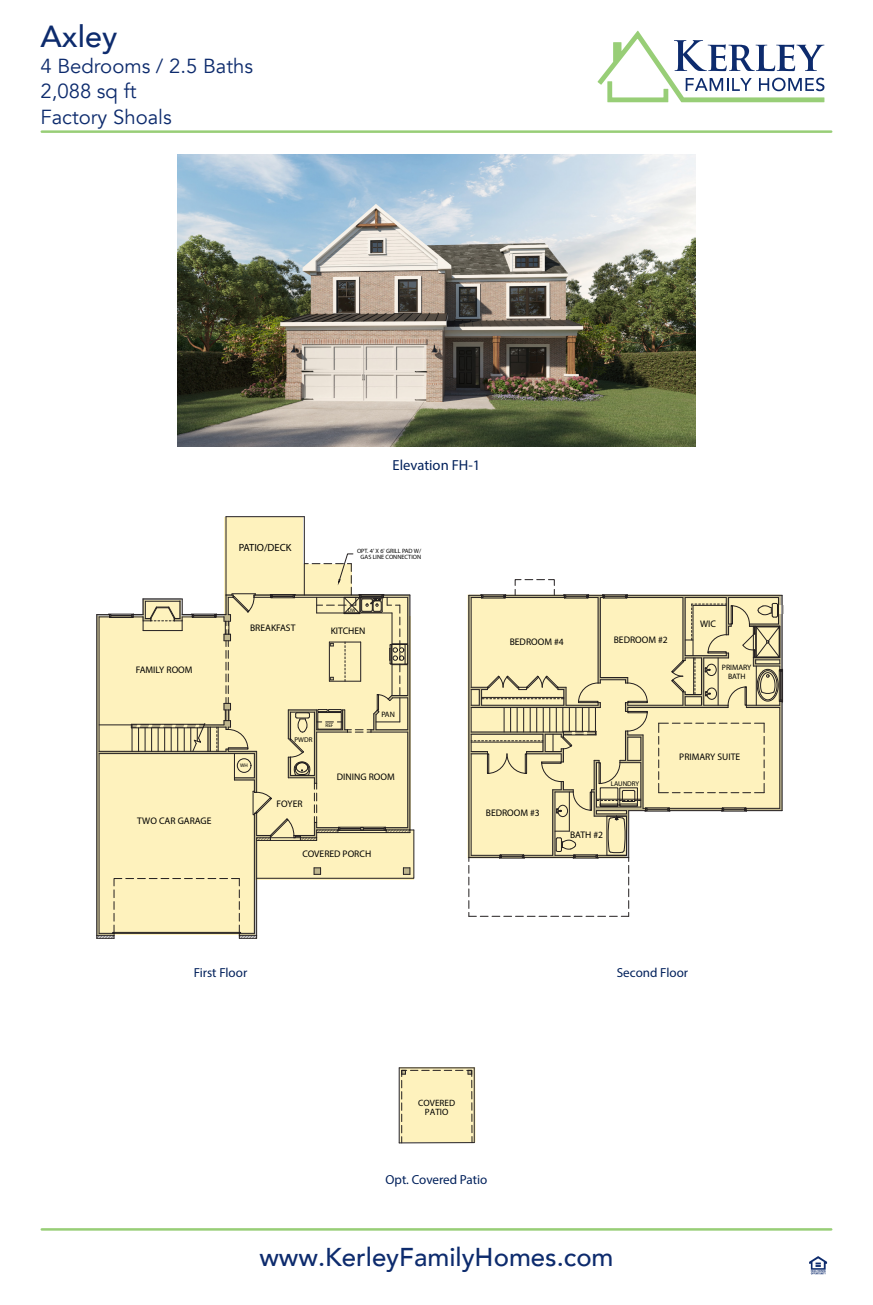
<style>
.page{position:relative;width:873px;height:1305px;background:#fff}
.page>*{position:absolute;margin:0;border:0;box-sizing:border-box;transform-origin:0 0}
.t1{font:500 30.45px "Avenir";color:#0d2b6d}
.t2{font:500 25.75px "Avenir";color:#0d2b6d}
.t3{font:20.3px "Avenir";color:#0d2b6d}
.t4{font:14.6px "Myriad Pro";color:#00205b}
.t5{font:13.1px "Myriad Pro";color:#00205b}
.t6{font:10.45px "Myriad Pro";color:#000}
.t7{font:9.55px "Myriad Pro";color:#000}
.t8{font:9.15px/9.2px "Myriad Pro";color:#000100;text-align:center}
.t9{font:7.85px/9.4px "Myriad Pro";color:#000;text-align:center}
.t10{font:6.95px "Myriad Pro";color:#000}
.t11{font:6.2px/5.5px "Myriad Pro";color:#000;text-align:center}
.t12{font:5.2px "Myriad Pro";color:#000}
</style>
<div class="page">
<svg style="left:809px;top:1256px;width:18px;height:18px"></svg>
<hr style="left:42px;top:1228px;width:789px;height:3px;background:#98ce77">
<svg style="left:598px;top:31px;width:226px;height:71px"></svg>
<hr style="left:42px;top:130px;width:789px;height:3px;background:#98ce77">
<img style="left:177px;top:155px;width:519px;height:292px">
<div style="left:225px;top:517px;width:78px;height:141px;background:#fef2bd"></div>
<hr style="left:226px;top:516px;width:78px;height:1px;background:#231f20">
<hr style="left:96px;top:615px;width:1px;height:321px;background:#231f20">
<hr style="left:304px;top:517px;width:1px;height:78px;background:#231f20">
<hr style="left:226px;top:517px;width:1px;height:78px;background:#231f20">
<svg style="left:97px;top:553px;width:317px;height:386px"></svg>
<hr style="left:468px;top:595px;width:1px;height:263px;background:#231f20">
<svg style="left:469px;top:579px;width:314px;height:338px"></svg>
<svg style="left:398px;top:1067px;width:78px;height:77px;background:#ece1b2"></svg>
<p class="t1" style="left:40px;top:11px;width:78px">Axley</p>
<p class="t3" style="left:40px;top:54px;width:214px">4 Bedrooms / 2.5 Baths</p>
<p class="t3" style="left:40px;top:79px;width:97px">2,088 sq ft</p>
<p class="t3" style="left:40px;top:105px;width:133px">Factory Shoals</p>
<p class="t4" style="left:393px;top:456px;width:89px">Elevation FH-1</p>
<p class="t7" style="left:136px;top:664px;width:58px">FAMILY ROOM</p>
<p class="t7" style="left:137px;top:814px;width:76px">TWO CAR GARAGE</p>
<p class="t6" style="left:239px;top:541px;width:54px">PATIO/DECK</p>
<p class="t7" style="left:250px;top:621px;width:47px">BREAKFAST</p>
<p class="t11" style="left:357px;top:548px;width:66px">OPT. 4' X 6' GRILL PAD W/<br>GAS LINE CONNECTION</p>
<p class="t12" style="left:348px;top:607px;width:9px">DW</p>
<p class="t7" style="left:331px;top:625px;width:36px">KITCHEN</p>
<p class="t12" style="left:240px;top:763px;width:9px">WH</p>
<p class="t10" style="left:294px;top:735px;width:19px">PWDR</p>
<p class="t7" style="left:277px;top:798px;width:27px">FOYER</p>
<p class="t12" style="left:326px;top:722px;width:9px">REF</p>
<p class="t9" style="left:381px;top:709px;width:15px">PAN</p>
<p class="t7" style="left:337px;top:771px;width:59px">DINING ROOM</p>
<p class="t7" style="left:302px;top:848px;width:70px">COVERED PORCH</p>
<p class="t7" style="left:510px;top:636px;width:56px">BEDROOM #4</p>
<p class="t7" style="left:614px;top:634px;width:56px">BEDROOM #2</p>
<p class="t7" style="left:700px;top:618px;width:17px">WIC</p>
<p class="t9" style="left:722px;top:663px;width:31px">PRIMARY<br>BATH</p>
<p class="t7" style="left:486px;top:807px;width:56px">BEDROOM #3</p>
<p class="t10" style="left:611px;top:779px;width:30px">LAUNDRY</p>
<p class="t7" style="left:570px;top:829px;width:35px">BATH #2</p>
<p class="t7" style="left:679px;top:751px;width:62px">PRIMARY SUITE</p>
<p class="t5" style="left:194px;top:965px;width:55px">First Floor</p>
<p class="t5" style="left:617px;top:965px;width:73px">Second Floor</p>
<p class="t8" style="left:418px;top:1098px;width:38px">COVERED<br>PATIO</p>
<p class="t5" style="left:386px;top:1171px;width:103px">Opt. Covered Patio</p>
<h2 class="t2" style="left:259px;top:1235px;width:356px">www.KerleyFamilyHomes.com</h2>
</div>
